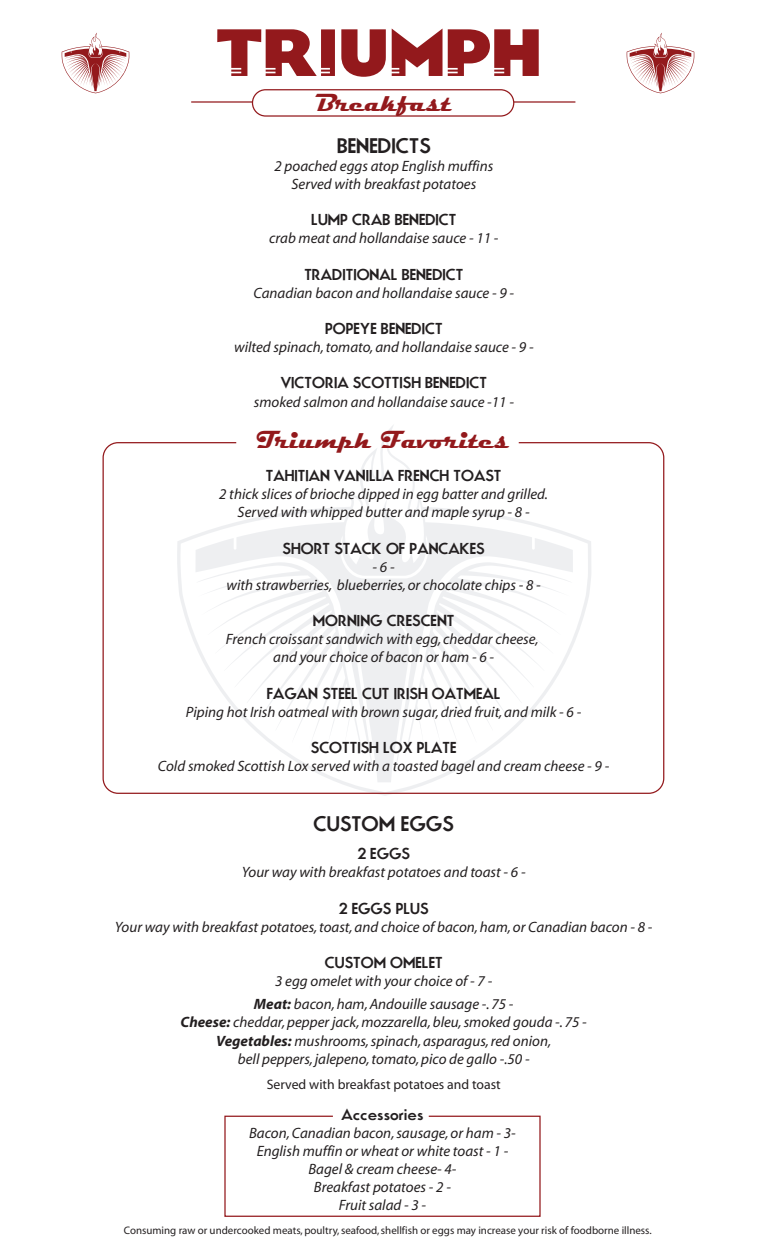
<style>
.page{position:relative;width:765px;height:1260px;background:#fff}
.page>*{position:absolute;margin:0;border:0;box-sizing:border-box;transform-origin:0 0}
.t1{font:700 25px "Magneto";color:#93191c}
.t2{font:700 20px "Movement";color:#231f20}
.t3{font:italic 15px/18.1px "Myriad";color:#231f20;text-align:center}
.t4{font:700 15px "Movement";color:#231f20}
.t5{font:13.75px "Myriad";color:#231f20}
.t6{font:11px "Myriad";color:#231f20}
.s1{font-weight:700}
</style>
<div class="page">
<svg style="left:217px;top:29px;width:322px;height:48px"></svg>
<hr style="left:191px;top:101px;width:384px;height:2px;background:#93191c">
<div style="left:253px;top:90px;width:261px;height:26px;background:#fff;border-radius:13px"></div>
<div style="left:252px;top:89px;width:262px;height:28px;border:1px solid #93191c;border-radius:13px"></div>
<svg style="left:62px;top:33px;width:67px;height:60px"></svg>
<svg style="left:627px;top:33px;width:67px;height:60px"></svg>
<svg style="left:224px;top:1115px;width:317px;height:102px"></svg>
<svg style="left:177px;top:426px;width:414px;height:370px"></svg>
<h1 class="t1" style="left:315px;top:88px;width:138px">Breakfast</h1>
<h2 class="t2" style="left:337px;top:133px;width:95px">BENEDICTS</h2>
<p class="t3" style="left:274px;top:158px;width:220px">2 poached eggs atop English muffins<br>Served with breakfast potatoes</p>
<p class="t4" style="left:311px;top:210px;width:147px">LUMP CRAB BENEDICT</p>
<p class="t3" style="left:269px;top:230px;width:231px">crab meat and hollandaise sauce - 11 -</p>
<p class="t4" style="left:304px;top:265px;width:160px">TRADITIONAL BENEDICT</p>
<p class="t3" style="left:254px;top:284px;width:262px">Canadian bacon and hollandaise sauce - 9 -</p>
<p class="t4" style="left:325px;top:319px;width:119px">POPEYE BENEDICT</p>
<p class="t3" style="left:234px;top:339px;width:301px">wilted spinach,tomato,and hollandaise sauce - 9 -</p>
<p class="t4" style="left:281px;top:373px;width:208px">VICTORIA SCOTTISH BENEDICT</p>
<p class="t3" style="left:254px;top:393px;width:262px">smoked salmon and hollandaise sauce -11 -</p>
<h1 class="t1" style="left:257px;top:425px;width:254px">Triumph Favorites</h1>
<p class="t4" style="left:266px;top:466px;width:237px">TAHITIAN VANILLA FRENCH TOAST</p>
<p class="t3" style="left:219px;top:486px;width:330px">2 thick slices of brioche dipped in egg batter and grilled.<br>Served with whipped butter and maple syrup - 8 -</p>
<p class="t4" style="left:283px;top:539px;width:204px">SHORT STACK OF PANCAKES</p>
<p class="t3" style="left:226px;top:558px;width:316px">-6-<br>with strawberries, blueberries,or chocolate chips - 8 -</p>
<p class="t4" style="left:313px;top:611px;width:143px">MORNING CRESCENT</p>
<p class="t3" style="left:226px;top:631px;width:314px">French croissant sandwich with egg, cheddar cheese, and your choice of bacon or ham - 6 -</p>
<p class="t4" style="left:267px;top:684px;width:235px">FAGAN STEEL CUT IRISH OATMEAL</p>
<p class="t3" style="left:186px;top:703px;width:397px">Piping hot Irish oatmeal with brown sugar,dried fruit,and milk - 6 -</p>
<p class="t4" style="left:311px;top:738px;width:147px">SCOTTISH LOX PLATE</p>
<p class="t3" style="left:158px;top:758px;width:453px">Cold smoked Scottish Lox served with a toasted bagel and cream cheese - 9 -</p>
<h2 class="t2" style="left:314px;top:811px;width:142px">CUSTOM EGGS</h2>
<p class="t4" style="left:357px;top:844px;width:54px">2 EGGS</p>
<p class="t3" style="left:242px;top:864px;width:285px">Your way with breakfast potatoes and toast - 6 -</p>
<p class="t4" style="left:339px;top:899px;width:91px">2 EGGS PLUS</p>
<p class="t3" style="left:115px;top:918px;width:539px">Your way with breakfast potatoes,toast,and choice of bacon,ham,or Canadian bacon - 8 -</p>
<p class="t4" style="left:325px;top:953px;width:119px">CUSTOM OMELET</p>
<p class="t3" style="left:254px;top:970px;width:261px;line-height:23.1px">3 egg omelet with your choice of - 7 -<br><span class="s1">Meat:</span> bacon,ham,Andouille sausage -.75 -</p>
<p class="t3" style="left:181px;top:1014px;width:408px"><span class="s1">Cheese:</span> cheddar,pepper jack,mozzarella,bleu,smoked gouda -.75 -<br><span class="s1">Vegetables:</span> mushrooms,spinach,asparagus,red onion,<br>bell peppers, jalepeno,tomato,pico de gallo -.50 -</p>
<p class="t5" style="left:267px;top:1077px;width:236px">Served with breakfast potatoes and toast</p>
<p class="t4" style="left:341px;top:1105px;width:84px">Accessories</p>
<p class="t3" style="left:249px;top:1125px;width:268px">Bacon,Canadian bacon,sausage,or ham - 3-<br>English muffin or wheat or white toast - 1 -<br>Bagel &amp; cream cheese- 4-<br>Breakfast potatoes - 2 -<br>Fruit salad - 3 -</p>
<p class="t6" style="left:124px;top:1225px;width:529px">Consuming raw or undercooked meats, poultry,seafood,shellfish or eggs may increase your risk of foodborne illness.</p>
</div>
